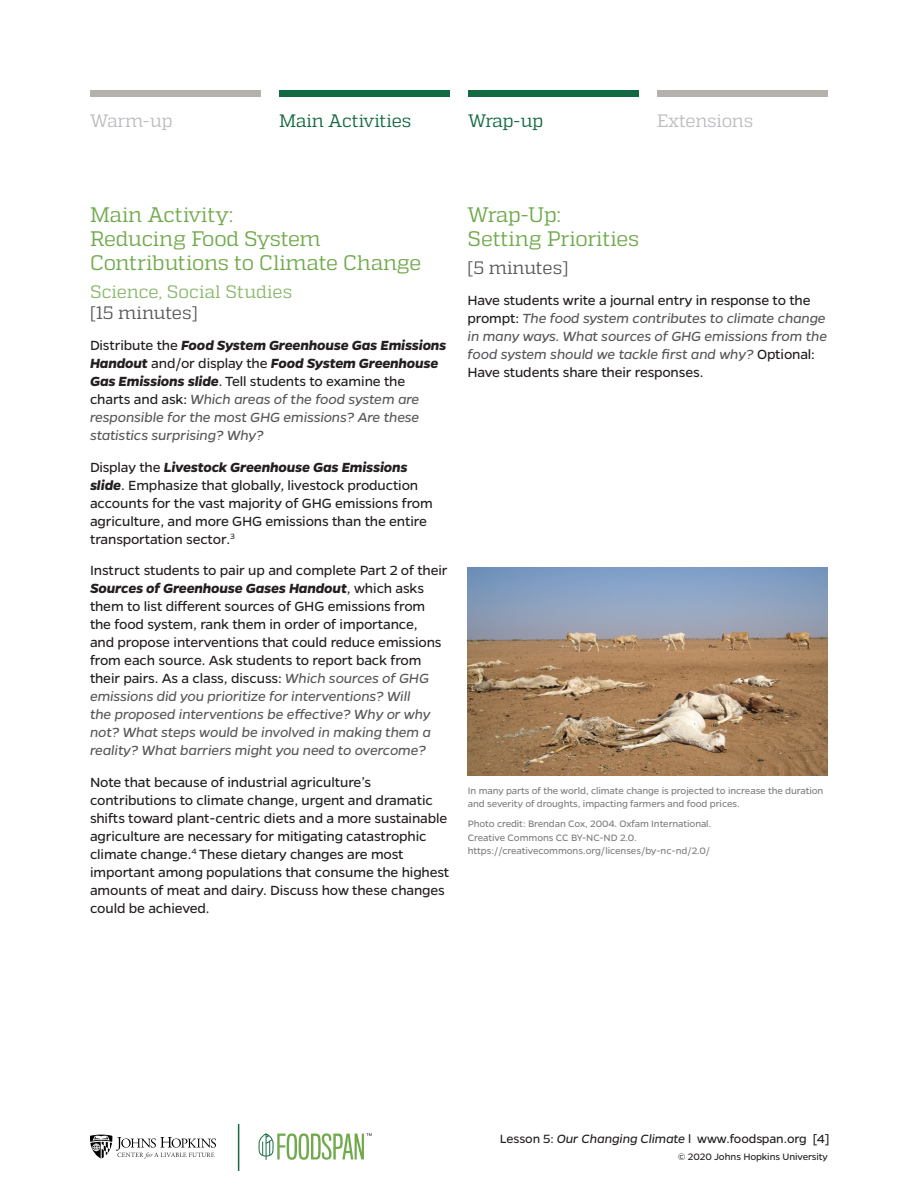
<style>
.page{position:relative;width:918px;height:1188px;background:#fff}
.page>*{position:absolute;margin:0;border:0;box-sizing:border-box;transform-origin:0 0}
.lessons_subhead-gree{font:21px/24px "Quadon";letter-spacing:-.01em;color:#71aa4d}
.subtitle_-_duration{font:18px/21px "Quadon";color:#8cb76c}
.Nav_Green{font:18px "Quadon";letter-spacing:-.01em;color:#136942}
.Nav_Gray{font:18px "Quadon";letter-spacing:-.015em;color:#bcbdc0}
.subtitle_-_duration-2{font:18px "Quadon";letter-spacing:-.005em;color:#57585a}
.Paragraph{font:15px/18px "Gentona";letter-spacing:-.01em;color:#231f20}
.Paragraph-2{font:italic 15px/18px "Gentona";letter-spacing:-.01em;color:#57585a}
.t1{font:13.5px "Gentona";letter-spacing:-.01em;color:#231f20}
.Photo_credit{font:10.5px/13.5px "Gentona";letter-spacing:-.01em;color:#7e7e7c}
.t2{font:10.5px "Gentona";letter-spacing:-.005em;color:#231f20}
.s1{color:#57585a}
.s2{font-style:normal;color:#231f20}
.s3{font-weight:700;color:#231f20}
.s4{font-weight:700;font-style:italic}
.s5{font-style:italic;color:#57585a}
.s6{font-style:italic}
</style>
<div class="page">
<svg style="left:90px;top:1135px;width:126px;height:24px"></svg>
<hr style="left:238px;top:1124px;width:1px;height:47px;background:#136942">
<svg style="left:259px;top:1133px;width:113px;height:27px"></svg>
<div style="left:90px;top:91px;width:170px;height:6px;background:#b4b2ad"></div>
<div style="left:468px;top:91px;width:171px;height:6px;background:#136942"></div>
<div style="left:279px;top:91px;width:170px;height:6px;background:#136942"></div>
<div style="left:658px;top:91px;width:170px;height:6px;background:#b4b2ad"></div>
<img style="left:468px;top:567px;width:359px;height:209px">
<p class="Nav_Gray" style="left:90px;top:111px;width:84px">Warm-up</p>
<p class="Nav_Green" style="left:279px;top:111px;width:134px">Main Activities</p>
<p class="Nav_Green" style="left:468px;top:111px;width:77px">Wrap-up</p>
<p class="Nav_Gray" style="left:657px;top:111px;width:98px">Extensions</p>
<p class="lessons_subhead-gree" style="left:90px;top:203px;width:333px">Main Activity:<br>Reducing Food System<br>Contributions to Climate Change</p>
<p class="subtitle_-_duration" style="left:90px;top:281px;width:204px">Science, Social Studies <span class="s1">[15 minutes]</span></p>
<p class="Paragraph-2" style="left:90px;top:336px;width:358px"><span class="s2">Distribute the</span> <span class="s3">Food System Greenhouse Gas Emissions Handout</span> <span class="s2">and/or display the</span> <span class="s3">Food System Greenhouse Gas Emissions slide</span><span class="s2">. Tell students to examine the charts and ask:</span> Which areas of the food system are responsible for the most GHG emissions? Are these statistics surprising? Why?</p>
<p class="Paragraph" style="left:90px;top:458px;width:344px">Display the <span class="s4">Livestock Greenhouse Gas Emissions slide</span>. Emphasize that globally, livestock production accounts for the vast majority of GHG emissions from agriculture, and more GHG emissions than the entire transportation sector.<sup>3</sup></p>
<p class="Paragraph" style="left:90px;top:562px;width:359px">Instruct students to pair up and complete Part 2 of their <span class="s4">Sources of Greenhouse Gases Handout</span>, which asks them to list different sources of GHG emissions from the food system, rank them in order of importance,<br>and propose interventions that could reduce emissions from each source. Ask students to report back from their pairs. As a class, discuss: <span class="s5">Which sources of GHG emissions did you prioritize for interventions? Will<br>the proposed interventions be effective? Why or why not? What steps would be involved in making them a reality? What barriers might you need to overcome?</span></p>
<p class="Paragraph" style="left:90px;top:773px;width:361px">Note that because of industrial agriculture’s contributions to climate change, urgent and dramatic shifts toward plant-centric diets and a more sustainable agriculture are necessary for mitigating catastrophic climate change.<sup>4</sup> These dietary changes are most important among populations that consume the highest amounts of meat and dairy. Discuss how these changes could be achieved.</p>
<p class="lessons_subhead-gree" style="left:468px;top:203px;width:173px">Wrap-Up:<br>Setting Priorities</p>
<p class="subtitle_-_duration-2" style="left:468px;top:257px;width:102px">[5 minutes]</p>
<p class="Paragraph-2" style="left:468px;top:291px;width:361px"><span class="s2">Have students write a journal entry in response to the prompt:</span> The food system contributes to climate change in many ways. What sources of GHG emissions from the food system should we tackle first and why? <span class="s2">Optional:<br>Have students share their responses.</span></p>
<p class="Photo_credit" style="left:468px;top:783px;width:357px">In many parts of the world, climate change is projected to increase the duration and severity of droughts, impacting farmers and food prices.</p>
<p class="Photo_credit" style="left:468px;top:817px;width:245px">Photo credit: Brendan Cox, 2004. Oxfam International.<br>Creative Commons CC BY-NC-ND 2.0. https://creativecommons.org/licenses/by-nc-nd/2.0/</p>
<p class="t1" style="left:500px;top:1132px;width:331px">Lesson 5: <span class="s6">Our Changing Climate</span> l www.foodspan.org [4]</p>
<p class="t2" style="left:678px;top:1151px;width:152px">© 2020 Johns Hopkins University</p>
</div>
